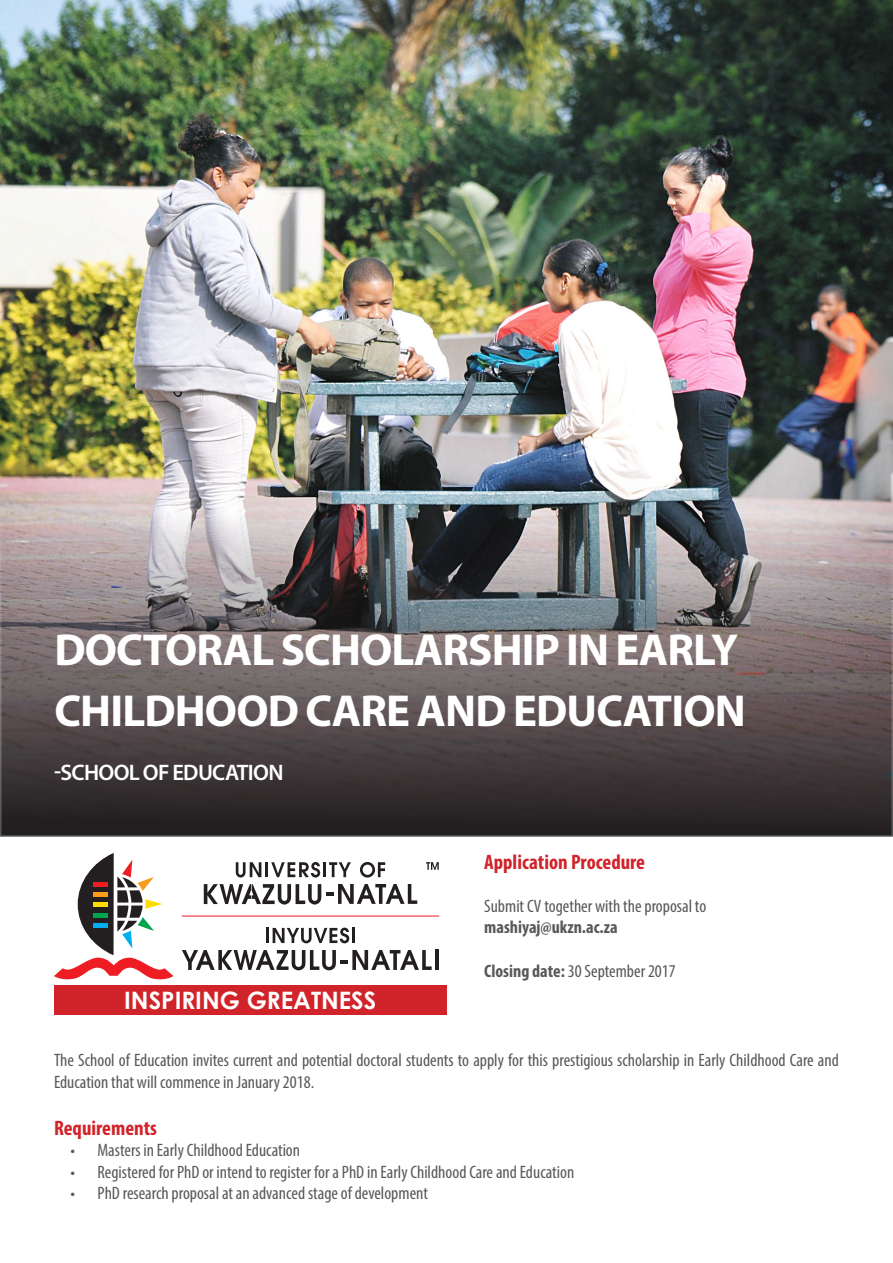
<style>
.page{position:relative;width:893px;height:1263px;background:#fff}
.page>*{position:absolute;margin:0;border:0;box-sizing:border-box;transform-origin:0 0}
.t1{font:700 45px/61.2px "Myriad Pro";letter-spacing:-.02em;color:#fff}
.t2{font:700 24px "Century Gothic";color:#fff}
.t3{font:600 22.5px "Myriad Pro";letter-spacing:-.03em;color:#fff}
.t4{font:700 condensed 21px "Myriad Pro";color:#d1232a}
.t5{font:condensed 18px/21.6px "Myriad Pro";color:#57585a}
.t6{font:700 condensed 18px "Myriad Pro";color:#57585a}
.s1{font-weight:700}
</style>
<div class="page">
<img style="left:0;top:0;width:893px;height:469px">
<svg style="left:54px;top:853px;width:119px;height:126px"></svg>
<div style="left:93px;top:882px;width:14px;height:5px;background:#ee1d23"></div>
<div style="left:93px;top:892px;width:14px;height:5px;background:#f89c1c"></div>
<div style="left:93px;top:902px;width:14px;height:5px;background:#ffdc01"></div>
<hr style="left:93px;top:913px;width:14px;height:4px;background:#00a54f">
<div style="left:93px;top:923px;width:14px;height:5px;background:#00aeef"></div>
<hr style="left:182px;top:916px;width:257px;height:1px;background:#ee1d23">
<hr style="left:266px;top:928px;width:3px;height:15px;background:#231f20">
<svg style="left:273px;top:927px;width:76px;height:16px"></svg>
<hr style="left:352px;top:928px;width:3px;height:15px;background:#231f20">
<svg style="left:182px;top:950px;width:250px;height:20px"></svg>
<hr style="left:436px;top:950px;width:3px;height:20px;background:#231f20">
<svg style="left:204px;top:884px;width:213px;height:20px"></svg>
<svg style="left:236px;top:862px;width:84px;height:15px"></svg>
<hr style="left:323px;top:862px;width:3px;height:15px;background:#231f20">
<svg style="left:329px;top:862px;width:22px;height:15px"></svg>
<svg style="left:360px;top:862px;width:25px;height:15px"></svg>
<svg style="left:426px;top:862px;width:13px;height:8px"></svg>
<img style="left:3px;top:472px;width:887px;height:362px">
<div style="left:0;top:469px;width:893px;height:368px;border:2px solid #57585a"></div>
<div style="left:54px;top:986px;width:392px;height:29px;background:#d1232a"></div>
<p class="t1" style="left:54px;top:618px;width:693px">DOCTORAL SCHOLARSHIP IN EARLY<br>CHILDHOOD CARE AND EDUCATION</p>
<p class="t3" style="left:54px;top:758px;width:231px">-SCHOOL OF EDUCATION</p>
<p class="t2" style="left:124px;top:982px;width:253px">INSPIRING GREATNESS</p>
<p class="t4" style="left:484px;top:848px;width:162px">Application Procedure</p>
<p class="t5" style="left:484px;top:895px;width:224px">Submit CV together with the proposal to</p>
<p class="t6" style="left:484px;top:916px;width:135px">mashiyaj@ukzn.ac.za</p>
<p class="t5" style="left:484px;top:960px;width:193px"><span class="s1">Closing date:</span> 30 September 2017</p>
<p class="t5" style="left:54px;top:1049px;width:786px">The School of Education invites current and potential doctoral students to apply for this prestigious scholarship in Early Childhood Care and<br>Education that will commence in January 2018.</p>
<p class="t4" style="left:54px;top:1114px;width:105px">Requirements</p>
<p class="t5" style="left:70px;top:1139px;width:231px">• Masters in Early Childhood Education</p>
<p class="t5" style="left:70px;top:1161px;width:505px">• Registered for PhD or intend to register for a PhD in Early Childhood Care and Education</p>
<p class="t5" style="left:70px;top:1182px;width:359px">• PhD research proposal at an advanced stage of development</p>
</div>
